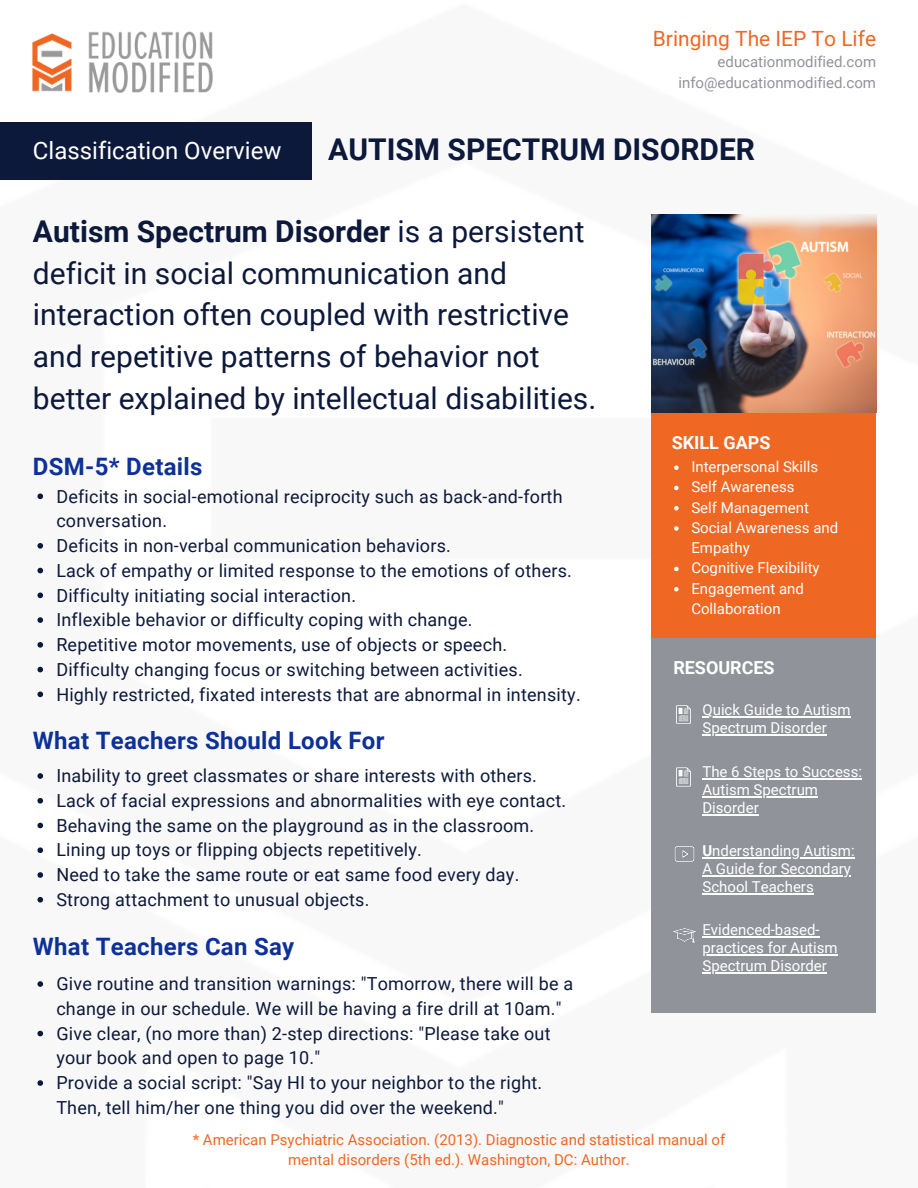
<style>
.page{position:relative;width:918px;height:1188px;background:#fff}
.page>*{position:absolute;margin:0;border:0;box-sizing:border-box;transform-origin:0 0}
.t1{font:30px/41.7px "Roboto";color:#0c193a}
.t2{font:700 30px "Roboto";color:#0c193a}
.t3{font:700 24px "Roboto";letter-spacing:.01em;color:#0e3198}
.t4{font:24px "Roboto";color:#fff}
.t5{font:21px "Roboto";color:#ee6723}
.t6{font:18px/24.8px "Roboto";letter-spacing:.015em;color:#0c193a}
.t7{font:700 18px "Roboto";color:#fff}
.t8{font:15px/20.2px "Roboto";color:#fff}
.t9{font:15px/20.2px "Roboto";color:#ee6723;text-align:center}
.t10{font:15px/20.2px "Roboto";color:#909399;text-align:right}
.s1{font-weight:700}
</style>
<div class="page">
<img style="left:33px;top:32px;width:180px;height:60px">
<div style="left:651px;top:413px;width:225px;height:225px;background:#ee6723"></div>
<div style="left:651px;top:638px;width:225px;height:375px;background:#909399"></div>
<svg style="left:674px;top:465px;width:5px;height:5px"></svg>
<svg style="left:674px;top:486px;width:5px;height:4px"></svg>
<svg style="left:674px;top:506px;width:5px;height:4px"></svg>
<svg style="left:674px;top:526px;width:5px;height:5px"></svg>
<svg style="left:674px;top:567px;width:5px;height:4px"></svg>
<svg style="left:674px;top:587px;width:5px;height:4px"></svg>
<svg style="left:37px;top:494px;width:6px;height:5px"></svg>
<svg style="left:37px;top:543px;width:6px;height:6px"></svg>
<svg style="left:37px;top:568px;width:6px;height:5px"></svg>
<svg style="left:37px;top:593px;width:6px;height:5px"></svg>
<svg style="left:37px;top:617px;width:6px;height:6px"></svg>
<svg style="left:37px;top:642px;width:6px;height:6px"></svg>
<svg style="left:37px;top:667px;width:6px;height:5px"></svg>
<svg style="left:37px;top:692px;width:6px;height:5px"></svg>
<img style="left:676px;top:705px;width:15px;height:19px">
<img style="left:676px;top:767px;width:15px;height:20px">
<hr style="left:702px;top:716px;width:149px;height:2px;background:#fff">
<hr style="left:702px;top:734px;width:125px;height:2px;background:#fff">
<img style="left:674px;top:846px;width:21px;height:16px">
<hr style="left:712px;top:857px;width:143px;height:1px;background:#fff">
<hr style="left:702px;top:875px;width:149px;height:1px;background:#fff">
<hr style="left:702px;top:893px;width:112px;height:1px;background:#fff">
<img style="left:673px;top:928px;width:23px;height:15px">
<hr style="left:702px;top:936px;width:118px;height:1px;background:#fff">
<hr style="left:702px;top:954px;width:136px;height:1px;background:#fff">
<hr style="left:702px;top:972px;width:125px;height:1px;background:#fff">
<svg style="left:37px;top:773px;width:6px;height:6px"></svg>
<svg style="left:37px;top:798px;width:6px;height:6px"></svg>
<svg style="left:37px;top:823px;width:6px;height:5px"></svg>
<svg style="left:37px;top:847px;width:6px;height:6px"></svg>
<svg style="left:37px;top:872px;width:6px;height:6px"></svg>
<svg style="left:37px;top:897px;width:6px;height:6px"></svg>
<svg style="left:37px;top:981px;width:6px;height:6px"></svg>
<svg style="left:37px;top:1031px;width:6px;height:5px"></svg>
<svg style="left:37px;top:1080px;width:6px;height:6px"></svg>
<img style="left:651px;top:215px;width:225px;height:198px">
<hr style="left:702px;top:778px;width:160px;height:1px;background:#fff">
<hr style="left:702px;top:796px;width:116px;height:1px;background:#fff">
<hr style="left:702px;top:814px;width:57px;height:1px;background:#fff">
<div style="left:0;top:122px;width:311px;height:57px;background:#0c193a"></div>
<h2 class="t4" style="left:33px;top:137px;width:250px">Classification Overview</h2>
<p class="t5" style="left:653px;top:27px;width:225px">Bringing The IEP To Life</p>
<p class="t10" style="left:678px;top:52px;width:199px">educationmodified.com info@educationmodified.com</p>
<h1 class="t2" style="left:328px;top:132px;width:428px">AUTISM SPECTRUM DISORDER</h1>
<h1 class="t1" style="left:33px;top:211px;width:565px"><span class="s1">Autism Spectrum Disorder</span> is a persistent deficit in social communication and interaction often coupled with restrictive and repetitive patterns of behavior not better explained by intellectual disabilities.</h1>
<h2 class="t3" style="left:33px;top:453px;width:171px">DSM-5* Details</h2>
<p class="t6" style="left:56px;top:484px;width:526px">Deficits in social-emotional reciprocity such as back-and-forth conversation.<br>Deficits in non-verbal communication behaviors.<br>Lack of empathy or limited response to the emotions of others.<br>Difficulty initiating social interaction.<br>Inflexible behavior or difficulty coping with change.<br>Repetitive motor movements, use of objects or speech.<br>Difficulty changing focus or switching between activities.<br>Highly restricted, fixated interests that are abnormal in intensity.</p>
<h2 class="t3" style="left:33px;top:727px;width:353px">What Teachers Should Look For</h2>
<p class="t6" style="left:56px;top:764px;width:511px">Inability to greet classmates or share interests with others.<br>Lack of facial expressions and abnormalities with eye contact.<br>Behaving the same on the playground as in the classroom.<br>Lining up toys or flipping objects repetitively.<br>Need to take the same route or eat same food every day.<br>Strong attachment to unusual objects.</p>
<h2 class="t3" style="left:33px;top:933px;width:263px">What Teachers Can Say</h2>
<p class="t6" style="left:56px;top:972px;width:518px">Give routine and transition warnings: "Tomorrow, there will be a change in our schedule. We will be having a fire drill at 10am." Give clear, (no more than) 2-step directions: "Please take out your book and open to page 10."<br>Provide a social script: "Say HI to your neighbor to the right.<br>Then, tell him/her one thing you did over the weekend."</p>
<p class="t7" style="left:672px;top:432px;width:100px">SKILL GAPS</p>
<p class="t8" style="left:691px;top:457px;width:148px">Interpersonal Skills<br>Self Awareness<br>Self Management<br>Social Awareness and<br>Empathy<br>Cognitive Flexibility<br>Engagement and<br>Collaboration</p>
<p class="t7" style="left:673px;top:658px;width:103px">RESOURCES</p>
<p class="t8" style="left:702px;top:701px;width:150px;line-height:18px">Quick Guide to Autism<br>Spectrum Disorder</p>
<p class="t8" style="left:702px;top:763px;width:161px;line-height:18px">The 6 Steps to Success:<br>Autism Spectrum<br>Disorder</p>
<p class="t8" style="left:702px;top:842px;width:154px;line-height:18px"><span class="s1">U</span>nderstanding Autism:<br>A Guide for Secondary<br>School Teachers</p>
<p class="t8" style="left:702px;top:921px;width:137px;line-height:18px">Evidenced-based&shy;practices for Autism<br>Spectrum Disorder</p>
<p class="t9" style="left:193px;top:1129px;width:534px">* American Psychiatric Association. (2013). Diagnostic and statistical manual of mental disorders (5th ed.). Washington, DC: Author.</p>
</div>
